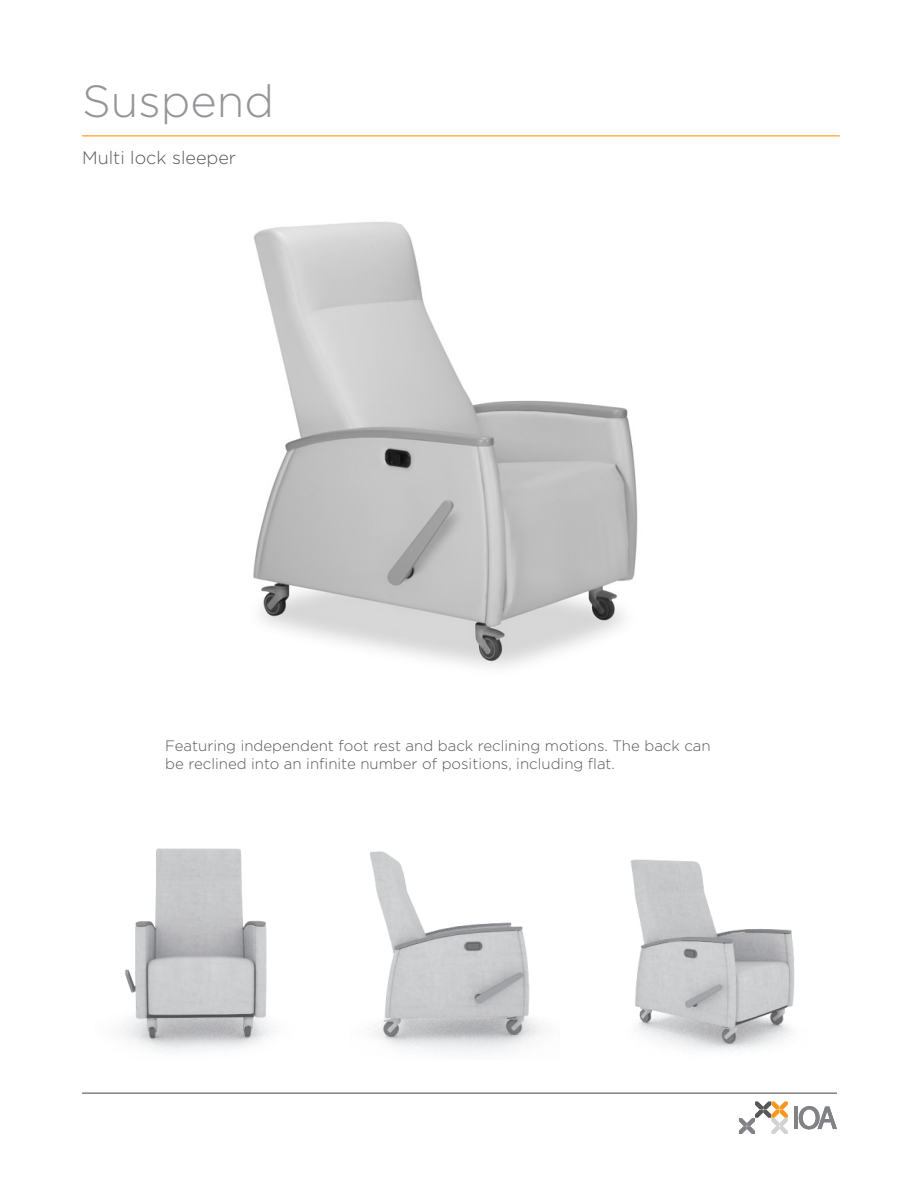
<style>
.page{position:relative;width:918px;height:1188px;background:#fff}
.page>*{position:absolute;margin:0;border:0;box-sizing:border-box;transform-origin:0 0}
.t1{font:300 45px "Gotham";color:#939598}
.t2{font:300 18px "Gotham";color:#57585a}
.t3{font:300 15px/18px "Gotham";color:#57585a}
</style>
<div class="page">
<hr style="left:82px;top:1093px;width:755px;height:1px;background:#57585a">
<hr style="left:82px;top:135px;width:758px;height:1px;background:#f90">
<svg style="left:739px;top:1102px;width:49px;height:32px"></svg>
<hr style="left:794px;top:1107px;width:4px;height:22px;background:#808285">
<svg style="left:799px;top:1106px;width:38px;height:23px"></svg>
<img style="left:253px;top:222px;width:385px;height:445px">
<img style="left:630px;top:859px;width:165px;height:191px">
<img style="left:369px;top:851px;width:176px;height:204px">
<img style="left:121px;top:848px;width:153px;height:204px">
<p class="t1" style="left:82px;top:73px;width:194px">Suspend</p>
<p class="t2" style="left:82px;top:146px;width:156px">Multi lock sleeper</p>
<p class="t3" style="left:165px;top:737px;width:547px">Featuring independent foot rest and back reclining motions. The back can be reclined into an infinite number of positions, including flat.</p>
</div>
